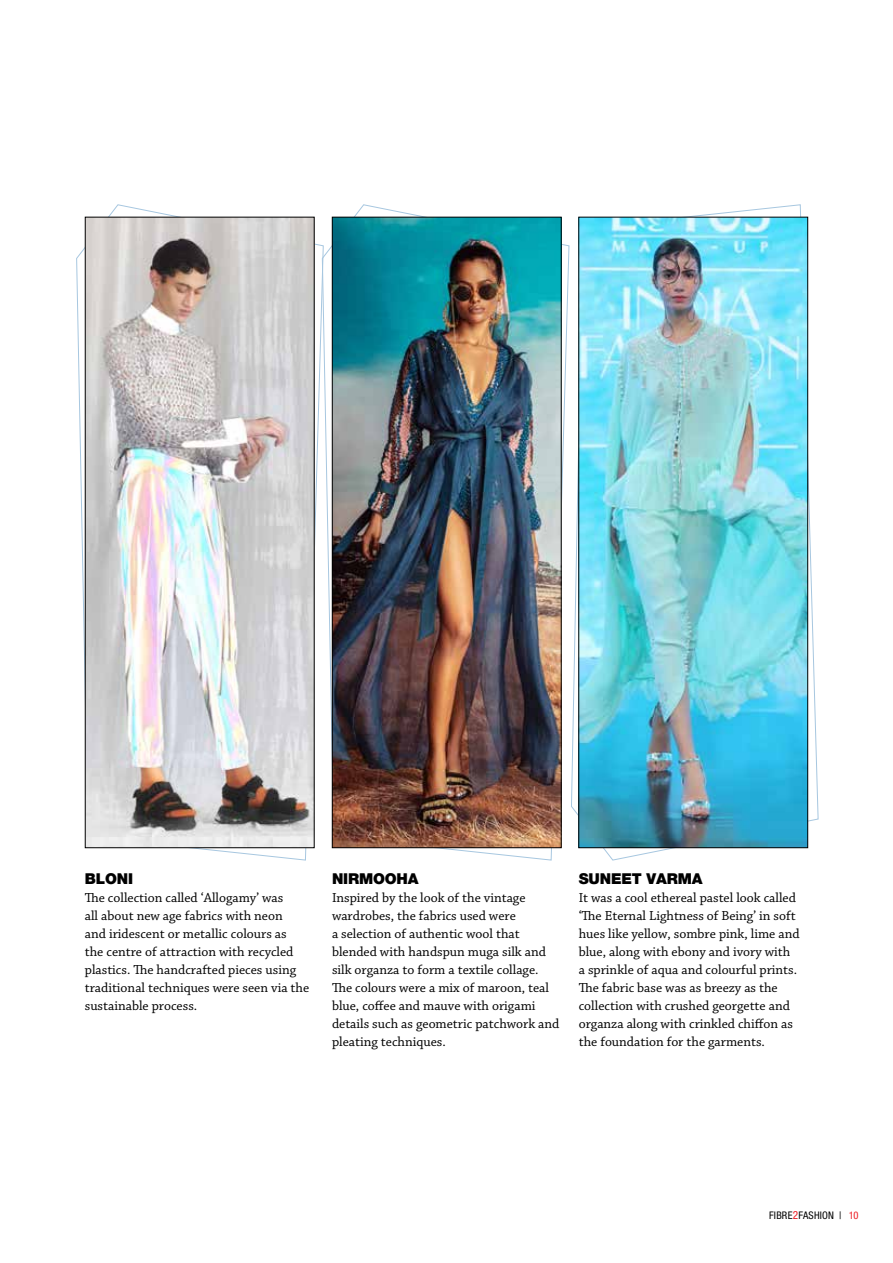
<style>
.page{position:relative;width:893px;height:1263px;background:#fff}
.page>*{position:absolute;margin:0;border:0;box-sizing:border-box;transform-origin:0 0}
.t1{font:900 15px "Helvetica Neue LT Pro";letter-spacing:-.01em;color:#000}
.t2{font:13.8px/18px "Chaparral Pro";color:#000}
.t3{font:condensed 10.5px "Helvetica Neue LT Pro";letter-spacing:.02em;color:#000}
.s1{font-size:11.25px;color:#ed1d24}
.s2{color:#ed1d24}
</style>
<div class="page">
<svg style="left:76px;top:204px;width:245px;height:657px"></svg>
<img style="left:87px;top:219px;width:225px;height:627px">
<div style="left:85px;top:217px;width:229px;height:631px;border:1px solid #000"></div>
<svg style="left:571px;top:204px;width:248px;height:657px"></svg>
<svg style="left:321px;top:204px;width:249px;height:657px"></svg>
<img style="left:334px;top:219px;width:225px;height:627px">
<div style="left:332px;top:217px;width:229px;height:631px;border:1px solid #000"></div>
<img style="left:580px;top:219px;width:226px;height:627px">
<div style="left:578px;top:217px;width:230px;height:631px;border:1px solid #000"></div>
<p class="t1" style="left:85px;top:869px;width:50px">BLONI</p>
<p class="t2" style="left:85px;top:889px;width:226px">The collection called ‘Allogamy’ was<br>all about new age fabrics with neon<br>and iridescent or metallic colours as<br>the centre of attraction with recycled plastics. The handcrafted pieces using traditional techniques were seen via the sustainable process.</p>
<p class="t1" style="left:332px;top:869px;width:88px">NIRMOOHA</p>
<p class="t2" style="left:332px;top:889px;width:229px">Inspired by the look of the vintage wardrobes, the fabrics used were<br>a selection of authentic wool that blended with handspun muga silk and silk organza to form a textile collage.<br>The colours were a mix of maroon, teal blue, coffee and mauve with origami details such as geometric patchwork and pleating techniques.</p>
<p class="t1" style="left:579px;top:869px;width:125px">SUNEET VARMA</p>
<p class="t2" style="left:579px;top:889px;width:222px">It was a cool ethereal pastel look called ‘The Eternal Lightness of Being’ in soft hues like yellow, sombre pink, lime and blue, along with ebony and ivory with a sprinkle of aqua and colourful prints.<br>The fabric base was as breezy as the collection with crushed georgette and organza along with crinkled chiffon as the foundation for the garments.</p>
<p class="t3" style="left:769px;top:1209px;width:91px">FIBRE<span class="s1">2</span>FASHION | <span class="s2">10</span></p>
</div>
